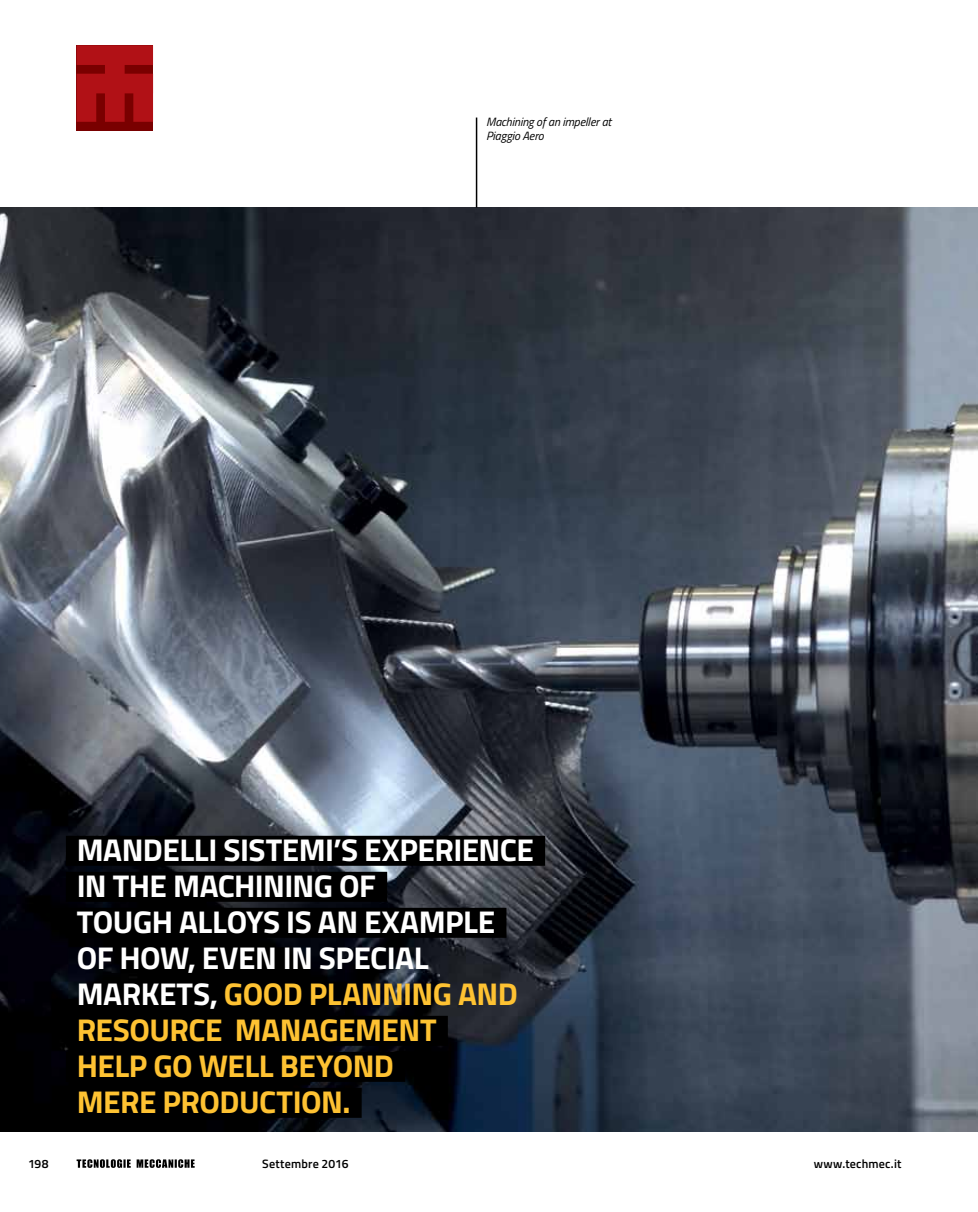
<style>
.page{position:relative;width:978px;height:1212px;background:#fff}
.page>*{position:absolute;margin:0;border:0;box-sizing:border-box;transform-origin:0 0}
.t1{font:700 31.5px/36px "Titillium";letter-spacing:-.015em;color:#fff}
.t2{font:600 12.15px "Titillium";letter-spacing:.015em;color:#000}
.t3{font:italic 12px/14.4px "Titillium";letter-spacing:-.01em;color:#000}
.s1{color:#fec232}
</style>
<div class="page">
<div style="left:77px;top:45px;width:76px;height:85px;background:#790000"></div>
<svg style="left:77px;top:45px;width:76px;height:77px"></svg>
<svg style="left:77px;top:1159px;width:118px;height:9px"></svg>
<img style="left:0;top:208px;width:978px;height:923px">
<hr style="left:476px;top:118px;width:1px;height:90px;background:#000">
<div style="left:66px;top:836px;width:479px;height:30px;background:#000"></div>
<div style="left:66px;top:872px;width:321px;height:30px;background:#000"></div>
<div style="left:66px;top:908px;width:440px;height:30px;background:#000"></div>
<div style="left:66px;top:1016px;width:382px;height:30px;background:#000"></div>
<div style="left:66px;top:1052px;width:339px;height:30px;background:#000"></div>
<div style="left:66px;top:1088px;width:296px;height:30px;background:#000"></div>
<p class="t3" style="left:486px;top:114px;width:127px">Machining of an impeller at<br>Piaggio Aero</p>
<p class="t1" style="left:77px;top:831px;width:459px">MANDELLI SISTEMI’S EXPERIENCE<br>IN THE MACHINING OF<br>TOUGH ALLOYS IS AN EXAMPLE<br>OF HOW, EVEN IN SPECIAL<br>MARKETS, <span class="s1">GOOD PLANNING AND<br>RESOURCE MANAGEMENT<br>HELP GO WELL BEYOND<br>MERE PRODUCTION.</span></p>
<p class="t2" style="left:28px;top:1154px;width:22px">198</p>
<p class="t2" style="left:262px;top:1154px;width:88px">Settembre 2016</p>
<p class="t2" style="left:814px;top:1154px;width:89px">www.techmec.it</p>
</div>
